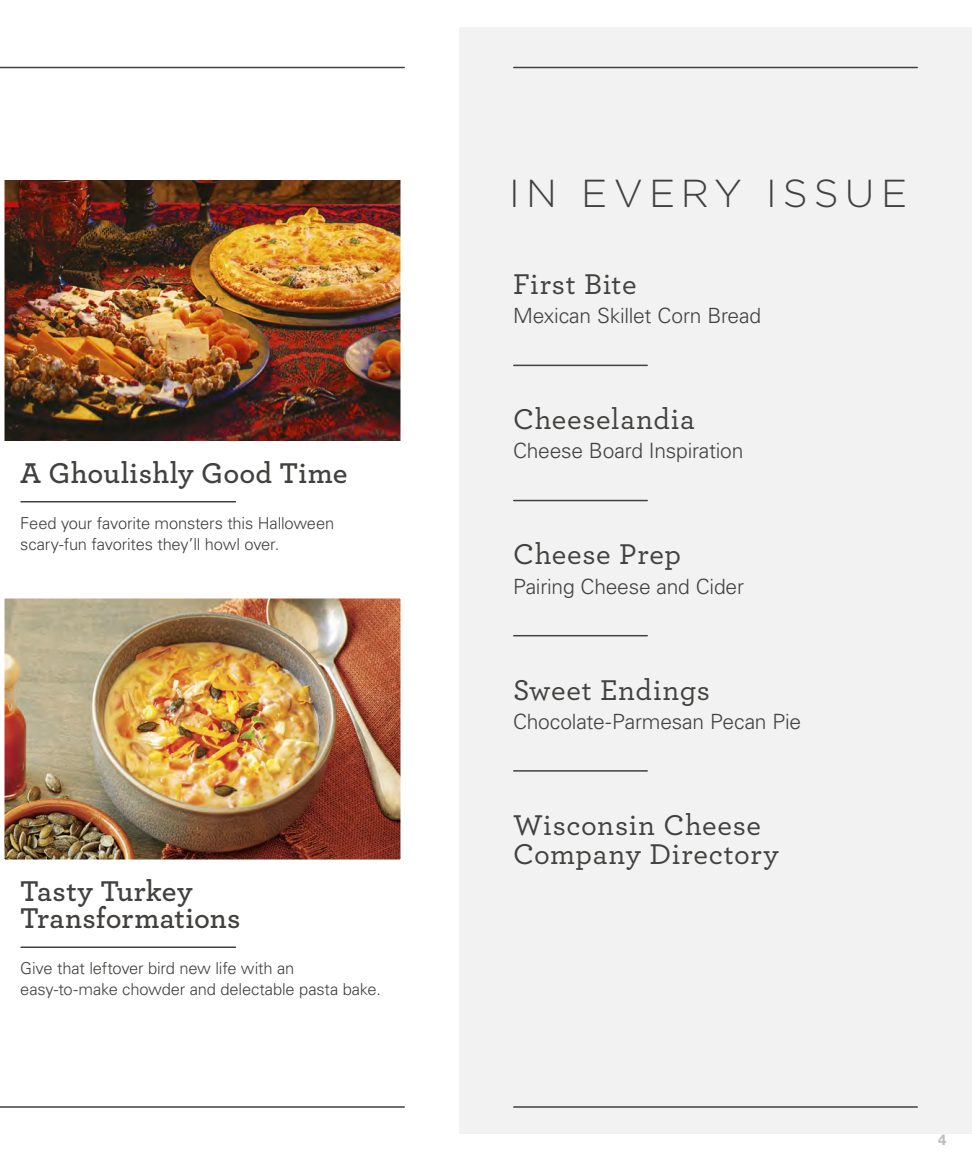
<style>
.page{position:relative;width:972px;height:1161px;background:#fff}
.page>*{position:absolute;margin:0;border:0;box-sizing:border-box;transform-origin:0 0}
.t1{font:300 39px "Gotham";letter-spacing:.155em;color:#42413f}
.t2{font:500 30px/29.2px "Archer";letter-spacing:.02em;color:#42413f}
.t3{font:600 30px/27px "Archer";letter-spacing:.01em;color:#42413f}
.t4{font:300 21px "Univers";letter-spacing:-.01em;color:#42413f}
.t5{font:300 16.5px/21px "Univers";letter-spacing:-.01em;color:#42413f}
.t6{font:700 15px "Univers";color:#bfbdbc}
</style>
<div class="page">
<hr style="left:0;top:67px;width:404px;height:1px;background:#42413f">
<hr style="left:0;top:1106px;width:404px;height:2px;background:#42413f">
<div style="left:459px;top:27px;width:513px;height:1107px;background:#f2f2f2"></div>
<hr style="left:514px;top:365px;width:133px;height:1px;background:#42413f">
<hr style="left:514px;top:500px;width:133px;height:1px;background:#42413f">
<hr style="left:514px;top:635px;width:133px;height:1px;background:#42413f">
<hr style="left:514px;top:770px;width:133px;height:2px;background:#42413f">
<hr style="left:514px;top:1106px;width:403px;height:2px;background:#42413f">
<hr style="left:514px;top:67px;width:403px;height:1px;background:#42413f">
<img style="left:4px;top:180px;width:397px;height:261px">
<hr style="left:21px;top:946px;width:215px;height:2px;background:#42413f">
<img style="left:4px;top:598px;width:397px;height:262px">
<hr style="left:21px;top:501px;width:215px;height:1px;background:#42413f">
<h2 class="t3" style="left:20px;top:458px;width:329px">A Ghoulishly Good Time</h2>
<p class="t5" style="left:20px;top:512px;width:315px">Feed your favorite monsters this Halloween scary-fun favorites they’ll howl over.</p>
<h2 class="t3" style="left:20px;top:876px;width:222px">Tasty Turkey<br>Transformations</h2>
<p class="t5" style="left:20px;top:958px;width:362px">Give that leftover bird new life with an easy-to-make chowder and delectable pasta bake.</p>
<h1 class="t1" style="left:509px;top:168px;width:399px">IN EVERY ISSUE</h1>
<h2 class="t2" style="left:513px;top:268px;width:125px">First Bite</h2>
<p class="t4" style="left:513px;top:303px;width:250px">Mexican Skillet Corn Bread</p>
<h2 class="t2" style="left:513px;top:403px;width:184px">Cheeselandia</h2>
<p class="t4" style="left:513px;top:438px;width:232px">Cheese Board Inspiration</p>
<h2 class="t2" style="left:513px;top:538px;width:170px">Cheese Prep</h2>
<p class="t4" style="left:513px;top:574px;width:233px">Pairing Cheese and Cider</p>
<h2 class="t2" style="left:513px;top:673px;width:199px">Sweet Endings</h2>
<p class="t4" style="left:513px;top:709px;width:290px">Chocolate-Parmesan Pecan Pie</p>
<h2 class="t2" style="left:513px;top:808px;width:267px">Wisconsin Cheese<br>Company Directory</h2>
<p class="t6" style="left:938px;top:1131px;width:10px">4</p>
</div>
